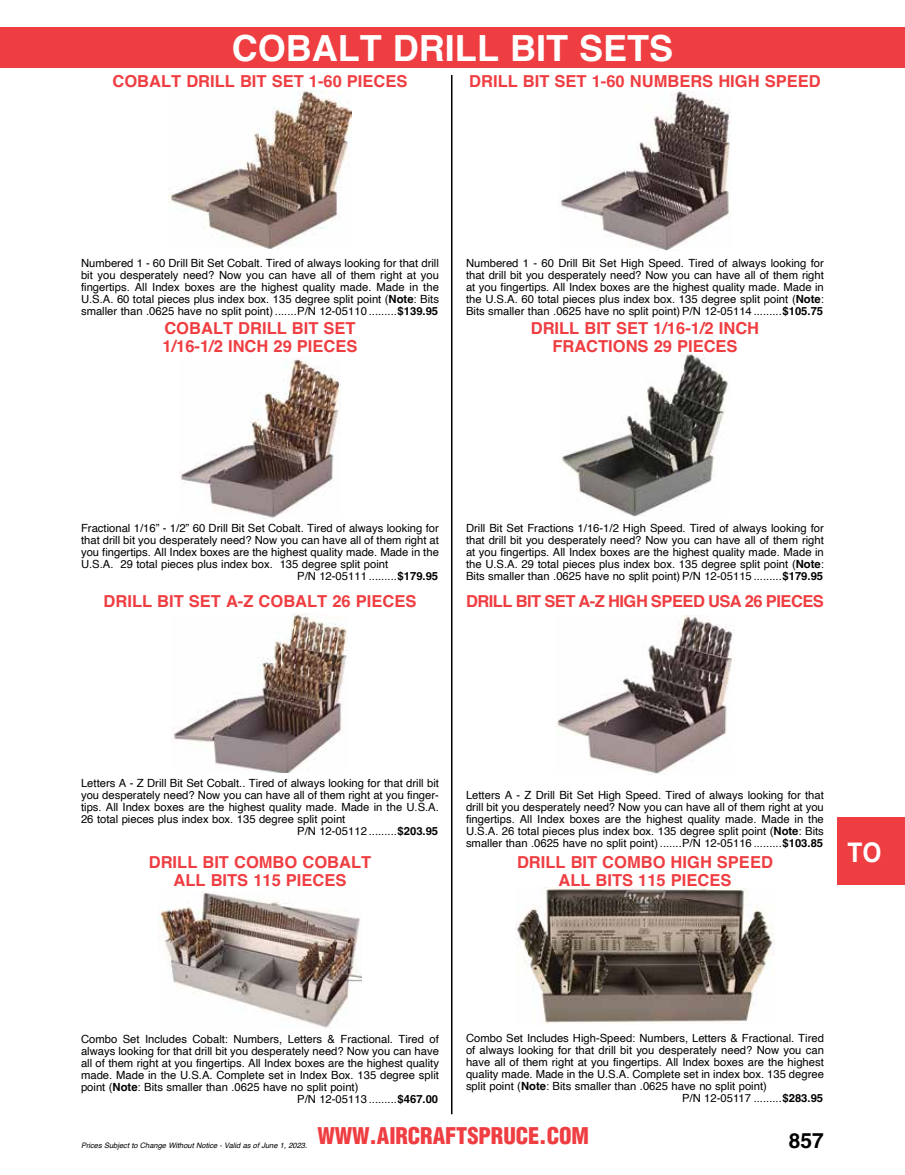
<style>
.page{position:relative;width:905px;height:1175px;background:#fff}
.page>*{position:absolute;margin:0;border:0;box-sizing:border-box;transform-origin:0 0}
.t1{font:700 36px "Helvetica";color:#fff}
.t2{font:700 27px "Helvetica";color:#fff;scale:.9 1}
.t3{font:900 condensed 22.5px "Helvetica";letter-spacing:-.005em;color:#ef3e42}
.t4{font:700 21px "Helvetica";color:#000}
.t5{font:700 16.5px/18px "Helvetica";color:#ef3e42;text-align:center}
.t6{font:700 16.5px "Helvetica";letter-spacing:-.03em;color:#ef3e42}
.t7{font:11.25px/12px "Helvetica";color:#000;text-align:justify}
.t8{font:italic 7.5px "Helvetica";color:#000}
.s1{font-weight:700}
</style>
<div class="page">
<div style="left:0;top:27px;width:904px;height:41px;background:#ef3e42"></div>
<div style="left:837px;top:817px;width:67px;height:67px;background:#ef3e42"></div>
<img style="left:168px;top:91px;width:184px;height:158px">
<hr style="left:451px;top:75px;width:1px;height:1039px;background:#000">
<img style="left:179px;top:357px;width:162px;height:162px">
<img style="left:171px;top:613px;width:176px;height:160px">
<img style="left:158px;top:892px;width:204px;height:136px">
<img style="left:558px;top:91px;width:173px;height:159px">
<img style="left:562px;top:354px;width:167px;height:162px">
<img style="left:557px;top:615px;width:177px;height:159px">
<img style="left:515px;top:887px;width:259px;height:137px">
<h1 class="t1" style="left:232px;top:26px;width:442px">COBALT DRILL BIT SETS</h1>
<h3 class="t5" style="left:113px;top:74px;width:296px">COBALT DRILL BIT SET 1-60 PIECES</h3>
<h3 class="t5" style="left:469px;top:74px;width:353px">DRILL BIT SET 1-60 NUMBERS HIGH SPEED</h3>
<p class="t7" style="left:81px;top:257px;width:359px">Numbered 1 - 60 Drill Bit Set Cobalt. Tired of always looking for that drill bit you desperately need? Now you can have all of them right at you fingertips. All Index boxes are the highest quality made. Made in the U.S.A. 60 total pieces plus index box. 135 degree split point (<span class="s1">Note</span>: Bits smaller than .0625 have no split point) .......P/N 12-05110 .........<span class="s1">$139.95</span></p>
<h3 class="t5" style="left:162px;top:321px;width:196px;text-align:left">COBALT DRILL BIT SET<br>1/16-1/2 INCH 29 PIECES</h3>
<p class="t7" style="left:466px;top:257px;width:359px">Numbered 1 - 60 Drill Bit Set High Speed. Tired of always looking for that drill bit you desperately need? Now you can have all of them right at you fingertips. All Index boxes are the highest quality made. Made in the U.S.A. 60 total pieces plus index box. 135 degree split point (<span class="s1">Note</span>:<br>Bits smaller than .0625 have no split point) P/N 12-05114 .........<span class="s1">$105.75</span></p>
<h3 class="t5" style="left:530px;top:321px;width:230px">DRILL BIT SET 1/16-1/2 INCH<br>FRACTIONS 29 PIECES</h3>
<p class="t7" style="left:81px;top:522px;width:359px">Fractional 1/16” - 1/2” 60 Drill Bit Set Cobalt. Tired of always looking for</p>
<p class="t7" style="left:81px;top:534px;width:359px">that drill bit you desperately need? Now you can have all of them right at</p>
<p class="t7" style="left:81px;top:546px;width:359px">you fingertips. All Index boxes are the highest quality made. Made in the</p>
<p class="t7" style="left:81px;top:558px;width:309px">U.S.A. 29 total pieces plus index box. 135 degree split point</p>
<p class="t7" style="left:297px;top:570px;width:142px">P/N 12-05111 .........<span class="s1">$179.95</span></p>
<h3 class="t5" style="left:104px;top:593px;width:314px">DRILL BIT SET A-Z COBALT 26 PIECES</h3>
<p class="t7" style="left:466px;top:522px;width:359px">Drill Bit Set Fractions 1/16-1/2 High Speed. Tired of always looking for that drill bit you desperately need? Now you can have all of them right at you fingertips. All Index boxes are the highest quality made. Made in the U.S.A. 29 total pieces plus index box. 135 degree split point (<span class="s1">Note</span>:<br>Bits smaller than .0625 have no split point) P/N 12-05115 .........<span class="s1">$179.95</span></p>
<h3 class="t6" style="left:466px;top:591px;width:359px">DRILL BIT SET A-Z HIGH SPEED USA 26 PIECES</h3>
<p class="t7" style="left:81px;top:777px;width:359px">Letters A - Z Drill Bit Set Cobalt.. Tired of always looking for that drill bit</p>
<p class="t7" style="left:81px;top:789px;width:359px">you desperately need? Now you can have all of them right at you finger-</p>
<p class="t7" style="left:81px;top:801px;width:359px">tips. All Index boxes are the highest quality made. Made in the U.S.A.</p>
<p class="t7" style="left:81px;top:813px;width:266px">26 total pieces plus index box. 135 degree split point</p>
<p class="t7" style="left:297px;top:825px;width:142px">P/N 12-05112 .........<span class="s1">$203.95</span></p>
<h3 class="t5" style="left:149px;top:855px;width:224px">DRILL BIT COMBO COBALT<br>ALL BITS 115 PIECES</h3>
<p class="t7" style="left:466px;top:789px;width:359px">Letters A - Z Drill Bit Set High Speed. Tired of always looking for that drill bit you desperately need? Now you can have all of them right at you fingertips. All Index boxes are the highest quality made. Made in the U.S.A. 26 total pieces plus index box. 135 degree split point (<span class="s1">Note</span>: Bits smaller than .0625 have no split point) .......P/N 12-05116 .........<span class="s1">$103.85</span></p>
<h3 class="t5" style="left:517px;top:855px;width:257px">DRILL BIT COMBO HIGH SPEED<br>ALL BITS 115 PIECES</h3>
<h2 class="t2" style="left:847px;top:836px;width:39px">TO</h2>
<p class="t7" style="left:81px;top:1032px;width:359px">Combo Set Includes Cobalt: Numbers, Letters &amp; Fractional. Tired of</p>
<p class="t7" style="left:81px;top:1044px;width:359px">always looking for that drill bit you desperately need? Now you can have</p>
<p class="t7" style="left:81px;top:1056px;width:359px">all of them right at you fingertips. All Index boxes are the highest quality</p>
<p class="t7" style="left:81px;top:1068px;width:359px">made. Made in the U.S.A. Complete set in Index Box. 135 degree split</p>
<p class="t7" style="left:81px;top:1080px;width:279px">point (<span class="s1">Note</span>: Bits smaller than .0625 have no split point)</p>
<p class="t7" style="left:297px;top:1092px;width:142px">P/N 12-05113 .........<span class="s1">$467.00</span></p>
<p class="t7" style="left:466px;top:1032px;width:359px">Combo Set Includes High-Speed: Numbers, Letters &amp; Fractional. Tired</p>
<p class="t7" style="left:466px;top:1044px;width:359px">of always looking for that drill bit you desperately need? Now you can</p>
<p class="t7" style="left:466px;top:1056px;width:359px">have all of them right at you fingertips. All Index boxes are the highest</p>
<p class="t7" style="left:466px;top:1068px;width:359px">quality made. Made in the U.S.A. Complete set in index box. 135 degree</p>
<p class="t7" style="left:466px;top:1080px;width:302px">split point (<span class="s1">Note</span>: Bits smaller than .0625 have no split point)</p>
<p class="t7" style="left:682px;top:1092px;width:142px">P/N 12-05117 .........<span class="s1">$283.95</span></p>
<p class="t8" style="left:81px;top:1139px;width:227px">Prices Subject to Change Without Notice - Valid as of June 1, 2023.</p>
<h3 class="t3" style="left:317px;top:1121px;width:273px">WWW.AIRCRAFTSPRUCE.COM</h3>
<h3 class="t4" style="left:788px;top:1128px;width:37px">857</h3>
</div>
